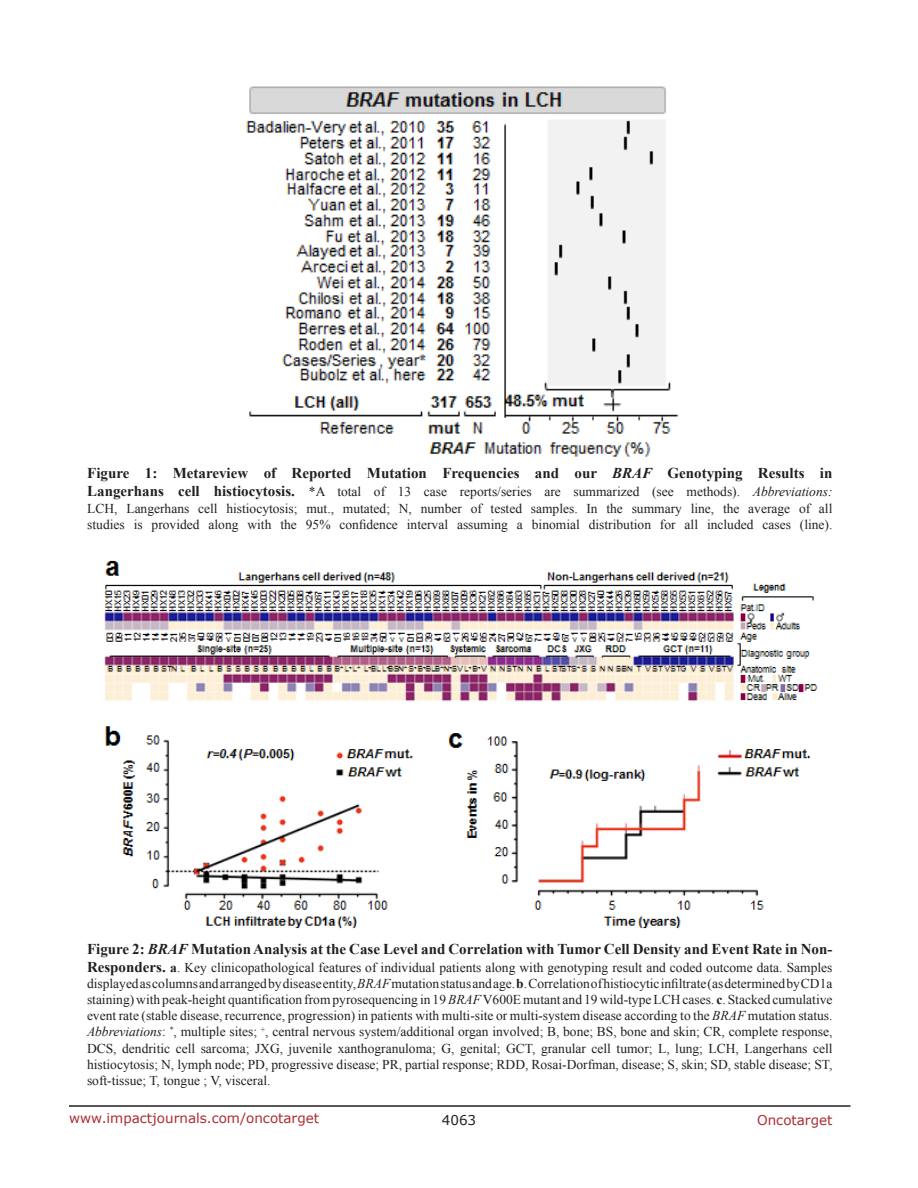
<style>
.page{position:relative;width:918px;height:1188px;background:#fff}
.page>*{position:absolute;margin:0;border:0;box-sizing:border-box;transform-origin:0 0}
.FigureText{font:700 15px "Times New Roman";color:#221f22}
.FigureText-2{font:13.5px/16.2px "Times New Roman";color:#221f22;text-align:justify}
.t1{font:13.5px "Verdana";color:#ac2b31}
.t2{font:13.5px "Verdana";color:#221f22}
.s1{font-style:italic}
.s2{font-weight:700;font-size:15px}
.s3{font-weight:700}
</style>
<div class="page">
<hr style="left:69px;top:1105px;width:781px;height:2px;background:#231f20">
<img style="left:104px;top:560px;width:714px;height:369px">
<img style="left:246px;top:86px;width:433px;height:371px">
<p class="FigureText" style="left:87px;top:463px;width:747px">Figure 1: Metareview of Reported Mutation Frequencies and our <span class="s1">BRAF</span> Genotyping Results in</p>
<p class="FigureText-2" style="left:87px;top:484px;width:747px"><span class="s2">Langerhans cell histiocytosis.</span> *A total of 13 case reports/series are summarized (see methods). <span class="s1">Abbreviations:<br></span>LCH, Langerhans cell histiocytosis; mut., mutated; N, number of tested samples. In the summary line, the average of all studies is provided along with the 95% confidence interval assuming a binomial distribution for all included cases (line).</p>
<p class="FigureText" style="left:87px;top:938px;width:747px">Figure 2: <span class="s1">BRAF</span> Mutation Analysis at the Case Level and Correlation with Tumor Cell Density and Event Rate in Non-</p>
<p class="FigureText-2" style="left:87px;top:959px;width:747px"><span class="s2">Responders.</span> <span class="s3">a</span>. Key clinicopathological features of individual patients along with genotyping result and coded outcome data. Samples displayed as columns and arranged by disease entity, <span class="s1">BRAF</span> mutation status and age. <span class="s3">b</span>. Correlation of histiocytic infiltrate (as determined by CD1a staining) with peak-height quantification from pyrosequencing in 19 <span class="s1">BRAF</span> V600E mutant and 19 wild-type LCH cases. <span class="s3">c</span>. Stacked cumulative event rate (stable disease, recurrence, progression) in patients with multi-site or multi-system disease according to the <span class="s1">BRAF</span> mutation status.<br><span class="s1">Abbreviations</span>: <sup>*</sup>, multiple sites; <sup>+</sup>, central nervous system/additional organ involved; B, bone; BS, bone and skin; CR, complete response, DCS, dendritic cell sarcoma; JXG, juvenile xanthogranuloma; G, genital; GCT, granular cell tumor; L, lung; LCH, Langerhans cell histiocytosis; N, lymph node; PD, progressive disease; PR, partial response; RDD, Rosai-Dorfman, disease; S, skin; SD, stable disease; ST, soft-tissue; T, tongue ; V, visceral.</p>
<p class="t1" style="left:69px;top:1109px;width:252px">www.impactjournals.com/oncotarget</p>
<p class="t2" style="left:442px;top:1111px;width:36px">4063</p>
<p class="t1" style="left:757px;top:1111px;width:77px">Oncotarget</p>
</div>
